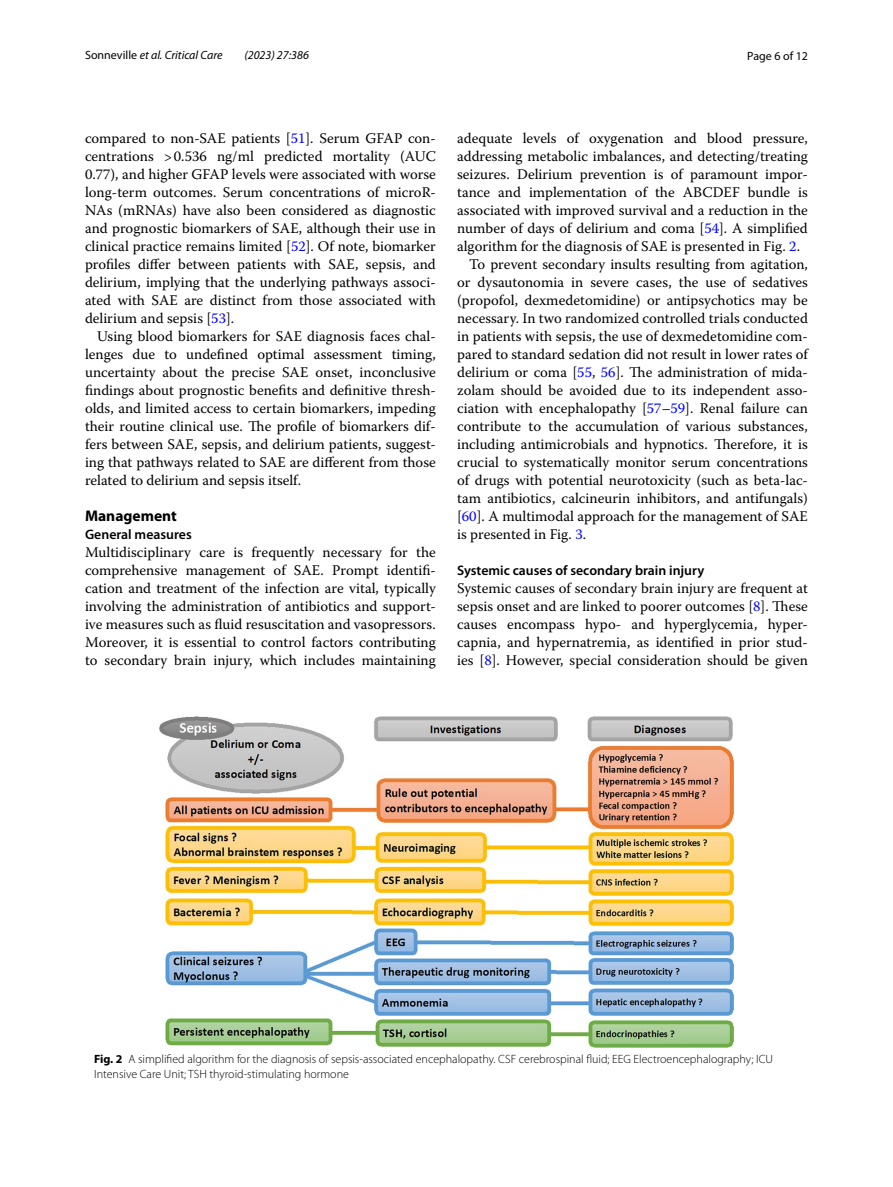
<style>
.page{position:relative;width:893px;height:1187px;background:#fff}
.page>*{position:absolute;margin:0;border:0;box-sizing:border-box;transform-origin:0 0}
.t1{font:700 15.45px "Myriad Pro";color:#000}
.t2{font:14.7px/18px "Warnock Pro";color:#000;text-align:justify}
.t3{font:600 13.8px "Myriad Pro";color:#000}
.t4{font:300 12px/15px "Myriad Pro";color:#000}
.t5{font:italic 12px "Myriad Pro";color:#000}
.t6{font:12px "Myriad Pro";color:#000}
.s1{font-style:normal}
.s2{color:#00f}
.s3{font-weight:700}
</style>
<div class="page">
<img style="left:159px;top:716px;width:574px;height:331px">
<p class="t5" style="left:85px;top:48px;width:139px"><span class="s1">Sonneville</span> et al. Critical Care</p>
<p class="t5" style="left:244px;top:48px;width:66px">(2023) 27:386</p>
<p class="t6" style="left:747px;top:48px;width:62px">Page 6 of 12</p>
<p class="t2" style="left:85px;top:128px;width:352px">compared to non-SAE patients [<span class="s2">51</span>]. Serum GFAP con&shy;centrations &gt;0.536 ng/ml predicted mortality (AUC 0.77), and higher GFAP levels were associated with worse long-term outcomes. Serum concentrations of microR-NAs (mRNAs) have also been considered as diagnostic and prognostic biomarkers of SAE, although their use in clinical practice remains limited [<span class="s2">52</span>]. Of note, biomarker profiles differ between patients with SAE, sepsis, and delirium, implying that the underlying pathways associ&shy;ated with SAE are distinct from those associated with delirium and sepsis [<span class="s2">53</span>].</p>
<p class="t2" style="left:85px;top:326px;width:352px;text-indent:12px">Using blood biomarkers for SAE diagnosis faces chal&shy;lenges due to undefined optimal assessment timing, uncertainty about the precise SAE onset, inconclusive findings about prognostic benefits and definitive thresh&shy;olds, and limited access to certain biomarkers, impeding their routine clinical use. The profile of biomarkers dif&shy;fers between SAE, sepsis, and delirium patients, suggest&shy;ing that pathways related to SAE are different from those related to delirium and sepsis itself.</p>
<p class="t1" style="left:85px;top:505px;width:93px">Management</p>
<p class="t3" style="left:85px;top:525px;width:108px">General measures</p>
<p class="t2" style="left:85px;top:542px;width:352px">Multidisciplinary care is frequently necessary for the comprehensive management of SAE. Prompt identifi&shy;cation and treatment of the infection are vital, typically involving the administration of antibiotics and support&shy;ive measures such as fluid resuscitation and vasopressors.<br>Moreover, it is essential to control factors contributing to secondary brain injury, which includes maintaining</p>
<p class="t2" style="left:457px;top:128px;width:352px">adequate levels of oxygenation and blood pressure,</p>
<p class="t2" style="left:457px;top:146px;width:352px">addressing metabolic imbalances, and detecting/treating</p>
<p class="t2" style="left:457px;top:164px;width:352px">seizures. Delirium prevention is of paramount impor-</p>
<p class="t2" style="left:457px;top:182px;width:352px">tance and implementation of the ABCDEF bundle is</p>
<p class="t2" style="left:457px;top:200px;width:352px">associated with improved survival and a reduction in the</p>
<p class="t2" style="left:457px;top:218px;width:352px">number of days of delirium and coma [<span class="s2">54</span>]. A simplified</p>
<p class="t2" style="left:457px;top:236px;width:344px">algorithm for the diagnosis of SAE is presented in Fig. <span class="s2">2</span>.</p>
<p class="t2" style="left:469px;top:254px;width:340px">To prevent secondary insults resulting from agitation,</p>
<p class="t2" style="left:457px;top:272px;width:352px">or dysautonomia in severe cases, the use of sedatives</p>
<p class="t2" style="left:457px;top:290px;width:352px">(propofol, dexmedetomidine) or antipsychotics may be</p>
<p class="t2" style="left:457px;top:308px;width:352px">necessary. In two randomized controlled trials conducted</p>
<p class="t2" style="left:457px;top:326px;width:352px">in patients with sepsis, the use of dexmedetomidine com-</p>
<p class="t2" style="left:457px;top:344px;width:352px">pared to standard sedation did not result in lower rates of</p>
<p class="t2" style="left:457px;top:362px;width:352px">delirium or coma [<span class="s2">55</span>, <span class="s2">56</span>]. The administration of mida-</p>
<p class="t2" style="left:457px;top:380px;width:352px">zolam should be avoided due to its independent asso-</p>
<p class="t2" style="left:457px;top:398px;width:352px">ciation with encephalopathy [<span class="s2">57</span>–<span class="s2">59</span>]. Renal failure can</p>
<p class="t2" style="left:457px;top:416px;width:352px">contribute to the accumulation of various substances,</p>
<p class="t2" style="left:457px;top:434px;width:352px">including antimicrobials and hypnotics. Therefore, it is</p>
<p class="t2" style="left:457px;top:452px;width:352px">crucial to systematically monitor serum concentrations</p>
<p class="t2" style="left:457px;top:470px;width:352px">of drugs with potential neurotoxicity (such as beta-lac-</p>
<p class="t2" style="left:457px;top:488px;width:352px">tam antibiotics, calcineurin inhibitors, and antifungals)</p>
<p class="t2" style="left:457px;top:506px;width:352px">[<span class="s2">60</span>]. A multimodal approach for the management of SAE</p>
<p class="t2" style="left:457px;top:524px;width:130px">is presented in Fig. <span class="s2">3</span>.</p>
<p class="t3" style="left:457px;top:561px;width:249px">Systemic causes of secondary brain injury</p>
<p class="t2" style="left:457px;top:578px;width:352px">Systemic causes of secondary brain injury are frequent at sepsis onset and are linked to poorer outcomes [<span class="s2">8</span>]. These causes encompass hypo- and hyperglycemia, hyper&shy;capnia, and hypernatremia, as identified in prior stud&shy;ies [<span class="s2">8</span>]. However, special consideration should be given</p>
<p class="t4" style="left:94px;top:1051px;width:680px"><span class="s3">Fig. 2</span> A simplified algorithm for the diagnosis of sepsis-associated encephalopathy. CSF cerebrospinal fluid; EEG Electroencephalography; ICU<br>Intensive Care Unit; TSH thyroid-stimulating hormone</p>
</div>
